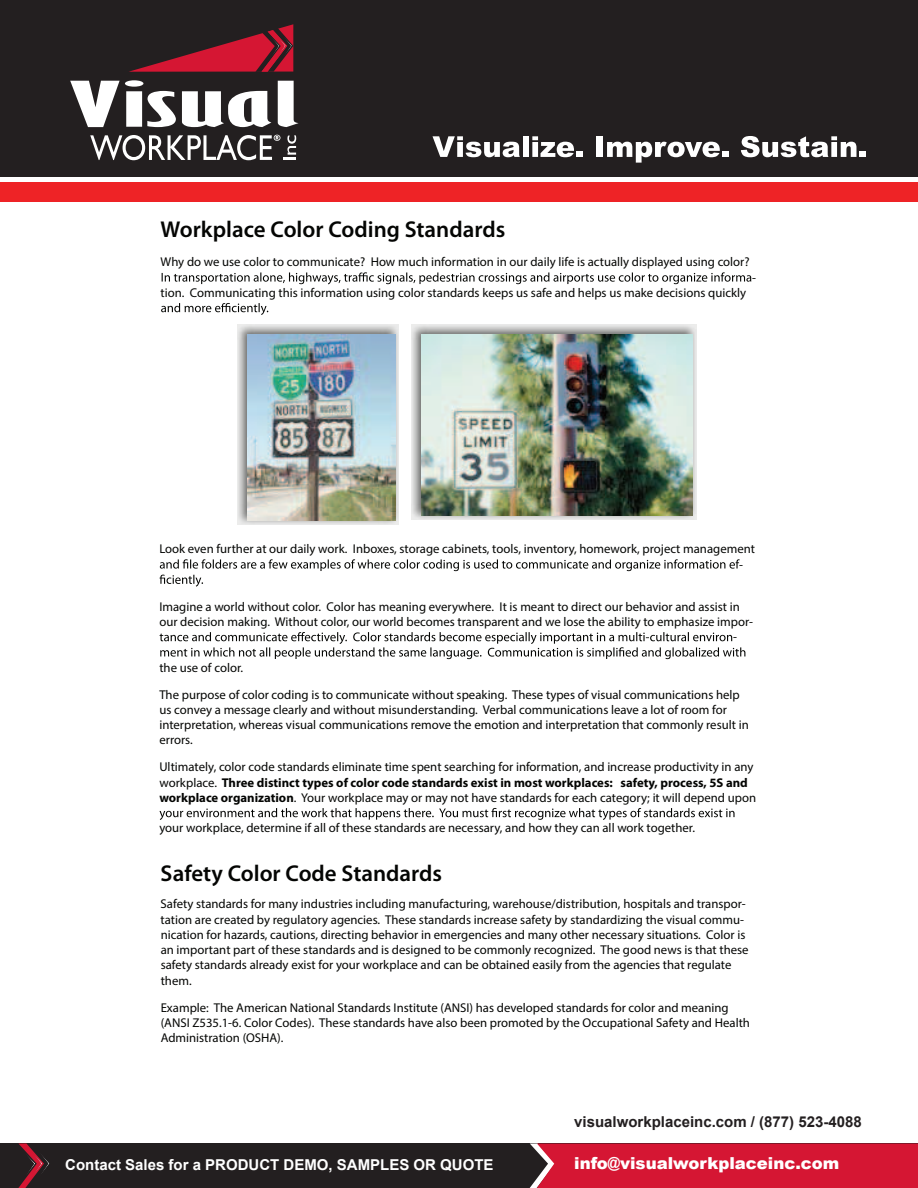
<style>
.page{position:relative;width:918px;height:1188px;background:#fff}
.page>*{position:absolute;margin:0;border:0;box-sizing:border-box;transform-origin:0 0}
.t1{font:600 22.95px "Myriad Pro";color:#040503}
.t2{font:900 16.5px "Arial";color:#fff}
.t3{font:700 15px "Arial";color:#fff}
.t4{font:700 15px "Arial";color:#231f20}
.t5{font:12.75px/15.3px "Myriad Pro";color:#040503}
.s1{font-weight:700}
</style>
<div class="page">
<svg style="left:162px;top:272px;width:589px;height:12px"></svg>
<svg style="left:161px;top:303px;width:107px;height:12px"></svg>
<svg style="left:160px;top:559px;width:580px;height:28px"></svg>
<svg style="left:160px;top:632px;width:585px;height:27px"></svg>
<svg style="left:159px;top:808px;width:576px;height:12px"></svg>
<svg style="left:237px;top:325px;width:162px;height:200px;background:#c3c5c6"></svg>
<img style="left:248px;top:335px;width:148px;height:186px">
<svg style="left:411px;top:325px;width:286px;height:195px;background:#c3c4c3"></svg>
<img style="left:421px;top:335px;width:272px;height:181px">
<div style="left:0;top:1143px;width:918px;height:45px;background:#231f20"></div>
<svg style="left:18px;top:1143px;width:32px;height:45px"></svg>
<div style="left:530px;top:1143px;width:388px;height:45px;background:#d51633"></div>
<div style="left:0;top:0;width:918px;height:176px;background:#231f20"></div>
<div style="left:0;top:182px;width:918px;height:19px;background:#ee2326"></div>
<svg style="left:129px;top:24px;width:164px;height:48px"></svg>
<svg style="left:70px;top:80px;width:106px;height:47px"></svg>
<svg style="left:182px;top:91px;width:89px;height:36px"></svg>
<svg style="left:278px;top:81px;width:21px;height:46px"></svg>
<svg style="left:90px;top:135px;width:206px;height:25px"></svg>
<svg style="left:741px;top:136px;width:125px;height:21px"></svg>
<div style="left:722px;top:151px;width:7px;height:6px;background:#fff"></div>
<svg style="left:607px;top:142px;width:113px;height:21px"></svg>
<div style="left:596px;top:136px;width:7px;height:21px;background:#fff"></div>
<svg style="left:532px;top:136px;width:51px;height:21px"></svg>
<div style="left:523px;top:136px;width:5px;height:21px;background:#fff"></div>
<svg style="left:433px;top:136px;width:87px;height:21px"></svg>
<h1 class="t1" style="left:161px;top:220px;width:346px">Workplace Color Coding Standards</h1>
<p class="t5" style="left:161px;top:255px;width:591px">Why do we use color to communicate? How much information in our daily life is actually displayed using color?</p>
<p class="t5" style="left:752px;top:271px;width:5px">-</p>
<p class="t5" style="left:161px;top:286px;width:587px">tion. Communicating this information using color standards keeps us safe and helps us make decisions quickly</p>
<p class="t5" style="left:739px;top:542px;width:17px;text-indent:-580px">Look even further at our daily work. Inboxes, storage cabinets, tools, inventory, homework, project management -</p>
<p class="t5" style="left:159px;top:600px;width:582px">Imagine a world without color. Color has meaning everywhere. It is meant to direct our behavior and assist in</p>
<p class="t5" style="left:159px;top:615px;width:595px">our decision making. Without color, our world becomes transparent and we lose the ability to emphasize impor-</p>
<p class="t5" style="left:733px;top:630px;width:5px">-</p>
<p class="t5" style="left:159px;top:655px;width:582px;line-height:26.8px">the use of color.<br>The purpose of color coding is to communicate without speaking. These types of visual communications help</p>
<p class="t5" style="left:159px;top:703px;width:591px">us convey a message clearly and without misunderstanding. Verbal communications leave a lot of room for interpretation, whereas visual communications remove the emotion and interpretation that commonly result in errors.</p>
<p class="t5" style="left:159px;top:760px;width:598px">Ultimately, color code standards eliminate time spent searching for information, and increase productivity in any workplace. <span class="s1">Three distinct types of color code standards exist in most workplaces: safety, process, 5S and workplace organization</span>. Your workplace may or may not have standards for each category; it will depend upon</p>
<p class="t5" style="left:159px;top:822px;width:537px">your workplace, determine if all of these standards are necessary, and how they can all work together.</p>
<h1 class="t1" style="left:161px;top:865px;width:283px">Safety Color Code Standards</h1>
<p class="t5" style="left:161px;top:897px;width:589px">Safety standards for many industries including manufacturing, warehouse/distribution, hospitals and transpor&shy;tation are created by regulatory agencies. These standards increase safety by standardizing the visual commu&shy;nication for hazards, cautions, directing behavior in emergencies and many other necessary situations. Color is an important part of these standards and is designed to be commonly recognized. The good news is that these safety standards already exist for your workplace and can be obtained easily from the agencies that regulate them.</p>
<p class="t5" style="left:161px;top:1001px;width:591px">Example: The American National Standards Institute (ANSI) has developed standards for color and meaning (ANSI Z535.1-6. Color Codes). These standards have also been promoted by the Occupational Safety and Health<br>Administration (OSHA).</p>
<p class="t4" style="left:574px;top:1116px;width:289px">visualworkplaceinc.com / (877) 523-4088</p>
<p class="t3" style="left:65px;top:1159px;width:430px">Contact Sales for a PRODUCT DEMO, SAMPLES OR QUOTE</p>
<p class="t2" style="left:574px;top:1156px;width:267px">info@visualworkplaceinc.com</p>
</div>
